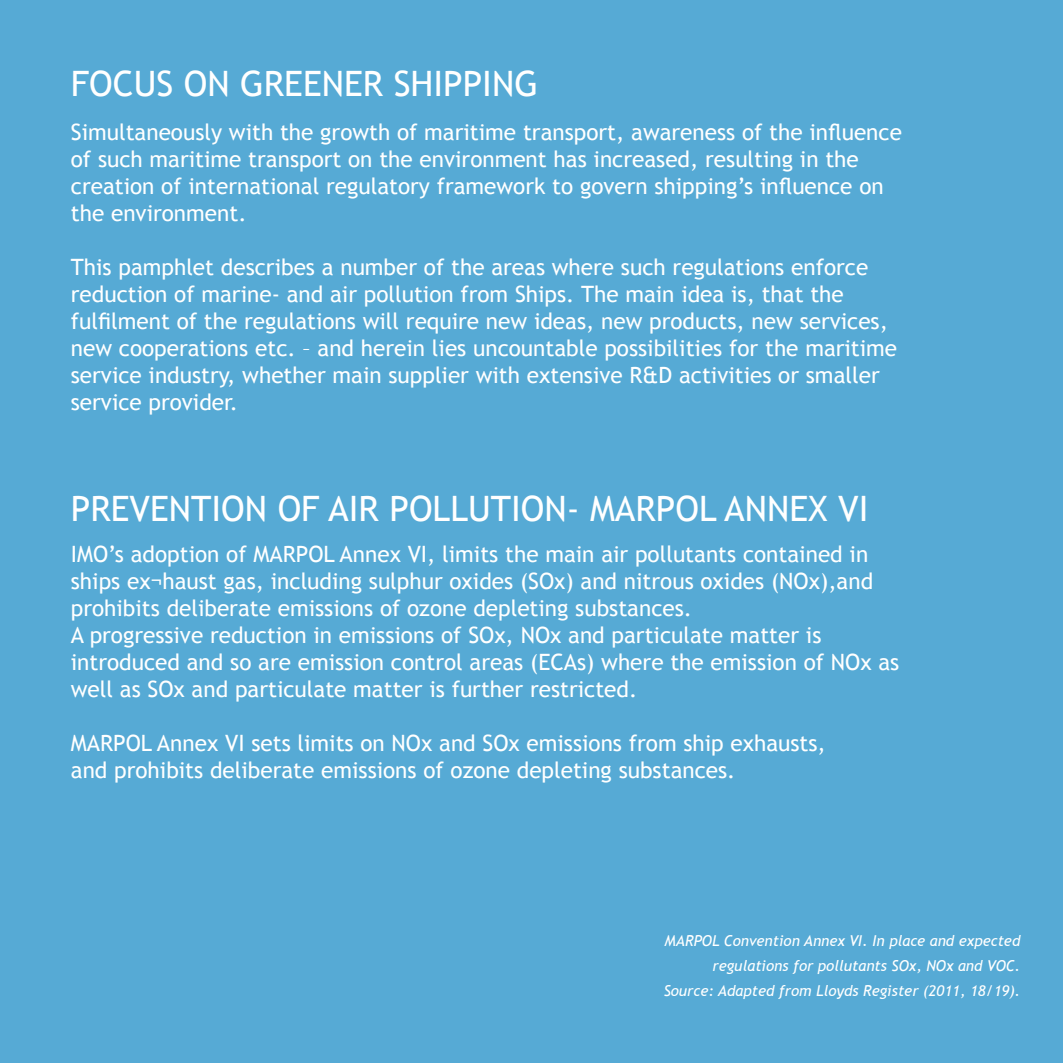
<style>
.page{position:relative;width:1063px;height:1063px;background:#56aad5}
.page>*{position:absolute;margin:0;border:0;box-sizing:border-box;transform-origin:0 0}
.t1{font:35px "Trebuchet MS";color:#fff}
.t2{font:22.5px/27px "Trebuchet MS";color:#fff}
.t3{font:italic 15px/25px "Trebuchet MS";color:#fff;text-align:right}
</style>
<div class="page">
<h1 class="t1" style="left:71px;top:63px;width:469px">FOCUS ON GREENER SHIPPING</h1>
<p class="t2" style="left:71px;top:119px;width:833px">Simultaneously with the growth of maritime transport, awareness of the influence of such maritime transport on the environment has increased, resulting in the creation of international regulatory framework to govern shipping’s influence on the environment.</p>
<p class="t2" style="left:71px;top:254px;width:828px">This pamphlet describes a number of the areas where such regulations enforce reduction of marine- and air pollution from Ships. The main idea is, that the fulfilment of the regulations will require new ideas, new products, new services, new cooperations etc. – and herein lies uncountable possibilities for the maritime service industry, whether main supplier with extensive R&amp;D activities or smaller service provider.</p>
<h1 class="t1" style="left:71px;top:488px;width:799px">PREVENTION OF AIR POLLUTION- MARPOL ANNEX VI</h1>
<p class="t2" style="left:71px;top:541px;width:830px">IMO’s adoption of MARPOL Annex VI, limits the main air pollutants contained in ships ex¬haust gas, including sulphur oxides (SOx) and nitrous oxides (NOx),and prohibits deliberate emissions of ozone depleting substances.<br>A progressive reduction in emissions of SOx, NOx and particulate matter is introduced and so are emission control areas (ECAs) where the emission of NOx as well as SOx and particulate matter is further restricted.</p>
<p class="t2" style="left:71px;top:730px;width:757px">MARPOL Annex VI sets limits on NOx and SOx emissions from ship exhausts, and prohibits deliberate emissions of ozone depleting substances.</p>
<p class="t3" style="left:664px;top:928px;width:358px">MARPOL Convention Annex VI. In place and expected regulations for pollutants SOx, NOx and VOC.<br>Source: Adapted from Lloyds Register (2011, 18/19).</p>
</div>
